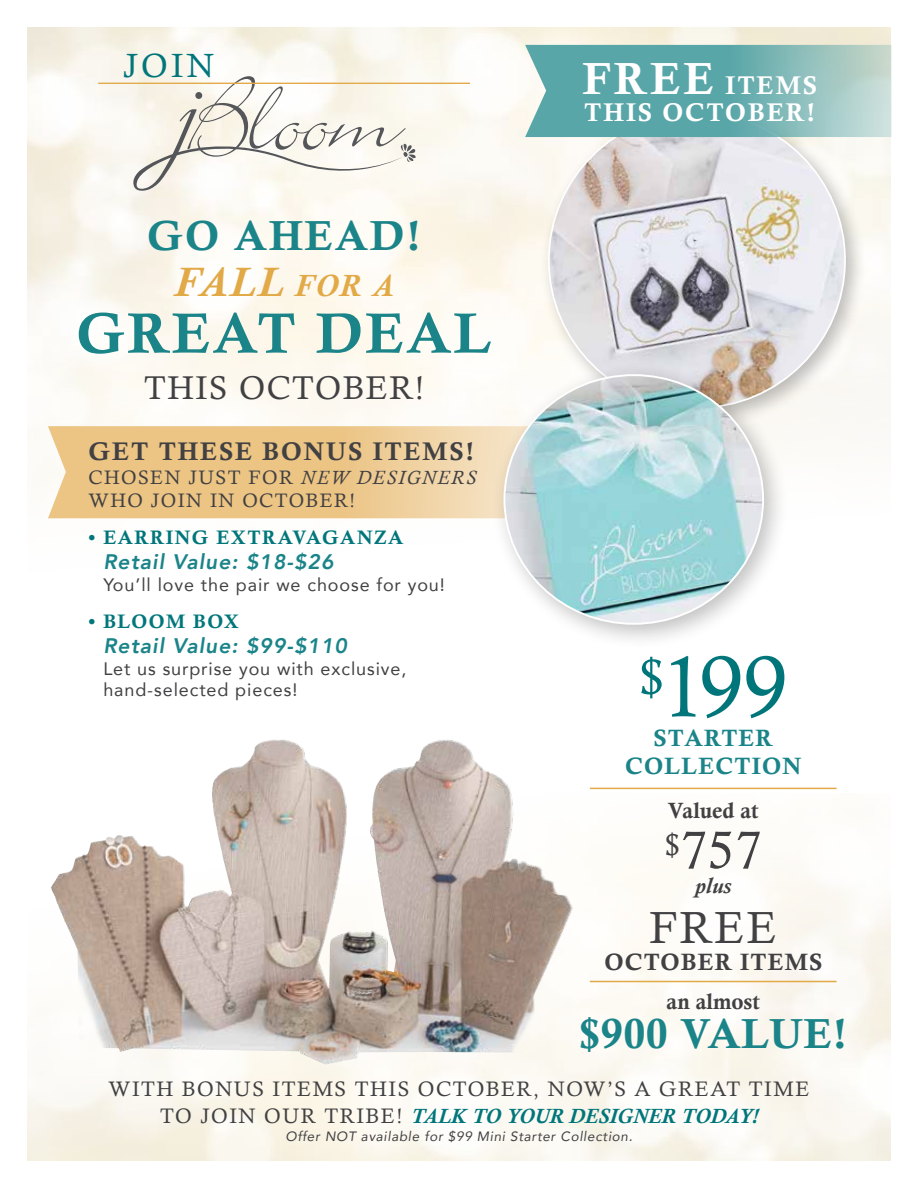
<style>
.page{position:relative;width:918px;height:1188px;background:#fff}
.page>*{position:absolute;margin:0;border:0;box-sizing:border-box;transform-origin:0 0}
.t1{font:86.4px "Calisto";color:#00767b}
.t2{font:57px "Calis MT Bol";letter-spacing:.05em;color:#1a8489}
.t3{font:52.5px "Calisto";color:#414042}
.t4{font:45px "Calisto";color:#414042}
.t5{font:42px "Calis MT Bol";letter-spacing:.025em;color:#1a8489}
.t6{font:italic 700 42px "Calisto";color:#e2a947}
.t7{font:33.6px "Calisto";color:#00767b}
.t8{font:33px "Calisto";letter-spacing:.05em;color:#414042}
.t9{font:25.65px/27.3px "Calis MT Bol";letter-spacing:.075em;color:#fff}
.t10{font:25.5px "Calis MT Bol";letter-spacing:.075em;color:#414042}
.t11{font:23.7px/28.3px "Calis MT Bol";letter-spacing:.05em;color:#1a8489;text-align:center}
.t12{font:23.7px "Calis MT Bol";letter-spacing:.05em;color:#414042}
.t13{font:22.05px "Calis MT Bol";color:#414042}
.t14{font:italic 700 22.05px "Calisto";color:#414042}
.t15{font:21px/27px "Calisto";letter-spacing:.075em;color:#414042;text-align:center}
.t16{font:italic 800 21px "Avenir";letter-spacing:.05em;color:#1a8489}
.t17{font:19.5px/23.4px "Calisto";letter-spacing:.075em;color:#414042}
.t18{font:19.5px "Calis MT Bol";letter-spacing:.075em;color:#00767b}
.t19{font:18px/21.6px "Avenir";letter-spacing:.05em;color:#414042}
.t20{font:italic 13.5px "Avenir";letter-spacing:.05em;color:#414042}
.s1{font-size:31.35px}
.s2{font-style:italic}
.s3{font-size:45px}
.s4{font-weight:700;font-style:italic;color:#00767b}
</style>
<div class="page">
<img style="left:27px;top:794px;width:863px;height:367px">
<img style="left:212px;top:739px;width:66px;height:54px">
<svg style="left:133px;top:76px;width:284px;height:115px"></svg>
<div style="left:195px;top:92px;width:7px;height:7px;background:#55565a;border-radius:50%"></div>
<hr style="left:98px;top:83px;width:372px;height:1px;background:#e2a947">
<div style="left:539px;top:103px;width:328px;height:327px;background:#000;opacity:.25"></div>
<img style="left:549px;top:137px;width:296px;height:271px">
<hr style="left:590px;top:788px;width:247px;height:1px;background:#e2a947">
<hr style="left:590px;top:981px;width:247px;height:1px;background:#e2a947">
<svg style="left:525px;top:45px;width:366px;height:92px;background:#77b4b5"></svg>
<svg style="left:48px;top:426px;width:443px;height:92px;background:#edc990"></svg>
<div style="left:491px;top:361px;width:298px;height:289px;background:#000;opacity:.25"></div>
<img style="left:504px;top:375px;width:259px;height:249px">
<h3 class="t7" style="left:123px;top:46px;width:92px">JOIN</h3>
<h3 class="t5" style="left:147px;top:211px;width:275px">GO AHEAD!</h3>
<h3 class="t6" style="left:174px;top:258px;width:221px">FALL <span class="s1">FOR A</span></h3>
<h2 class="t2" style="left:76px;top:301px;width:417px">GREAT DEAL</h2>
<h3 class="t8" style="left:144px;top:369px;width:281px">THIS OCTOBER!</h3>
<h3 class="t10" style="left:89px;top:437px;width:387px">GET THESE BONUS ITEMS!</h3>
<p class="t17" style="left:89px;top:465px;width:389px">CHOSEN JUST FOR <span class="s2">NEW DESIGNERS<br></span>WHO JOIN IN OCTOBER!</p>
<p class="t18" style="left:89px;top:526px;width:316px">• EARRING EXTRAVAGANZA</p>
<p class="t16" style="left:103px;top:550px;width:232px">Retail Value: $18-$26</p>
<p class="t19" style="left:103px;top:573px;width:343px">You’ll love the pair we choose for you!</p>
<p class="t18" style="left:89px;top:610px;width:152px">• BLOOM BOX</p>
<p class="t16" style="left:103px;top:633px;width:245px">Retail Value: $99-$110</p>
<p class="t19" style="left:103px;top:657px;width:305px">Let us surprise you with exclusive, hand-selected pieces!</p>
<h3 class="t9" style="left:583px;top:71px;width:236px"><span class="s3">FREE</span> ITEMS<br>THIS OCTOBER!</h3>
<h1 class="t1" style="left:640px;top:637px;width:149px"><sup>$</sup>199</h1>
<h3 class="t11" style="left:625px;top:723px;width:178px">STARTER<br>COLLECTION</h3>
<p class="t13" style="left:668px;top:798px;width:93px">Valued at</p>
<h3 class="t3" style="left:665px;top:819px;width:98px"><sup>$</sup>757</h3>
<p class="t14" style="left:695px;top:873px;width:37px">plus</p>
<h3 class="t4" style="left:650px;top:902px;width:129px">FREE</h3>
<h3 class="t12" style="left:604px;top:948px;width:219px">OCTOBER ITEMS</h3>
<p class="t13" style="left:666px;top:989px;width:95px">an almost</p>
<h3 class="t5" style="left:579px;top:1009px;width:270px">$900 VALUE!</h3>
<p class="t15" style="left:109px;top:1075px;width:702px">WITH BONUS ITEMS THIS OCTOBER, NOW’S A GREAT TIME<br>TO JOIN OUR TRIBE! <span class="s4">TALK TO YOUR DESIGNER TODAY!</span></p>
<p class="t20" style="left:285px;top:1128px;width:349px">Offer NOT available for $99 Mini Starter Collection.</p>
</div>
